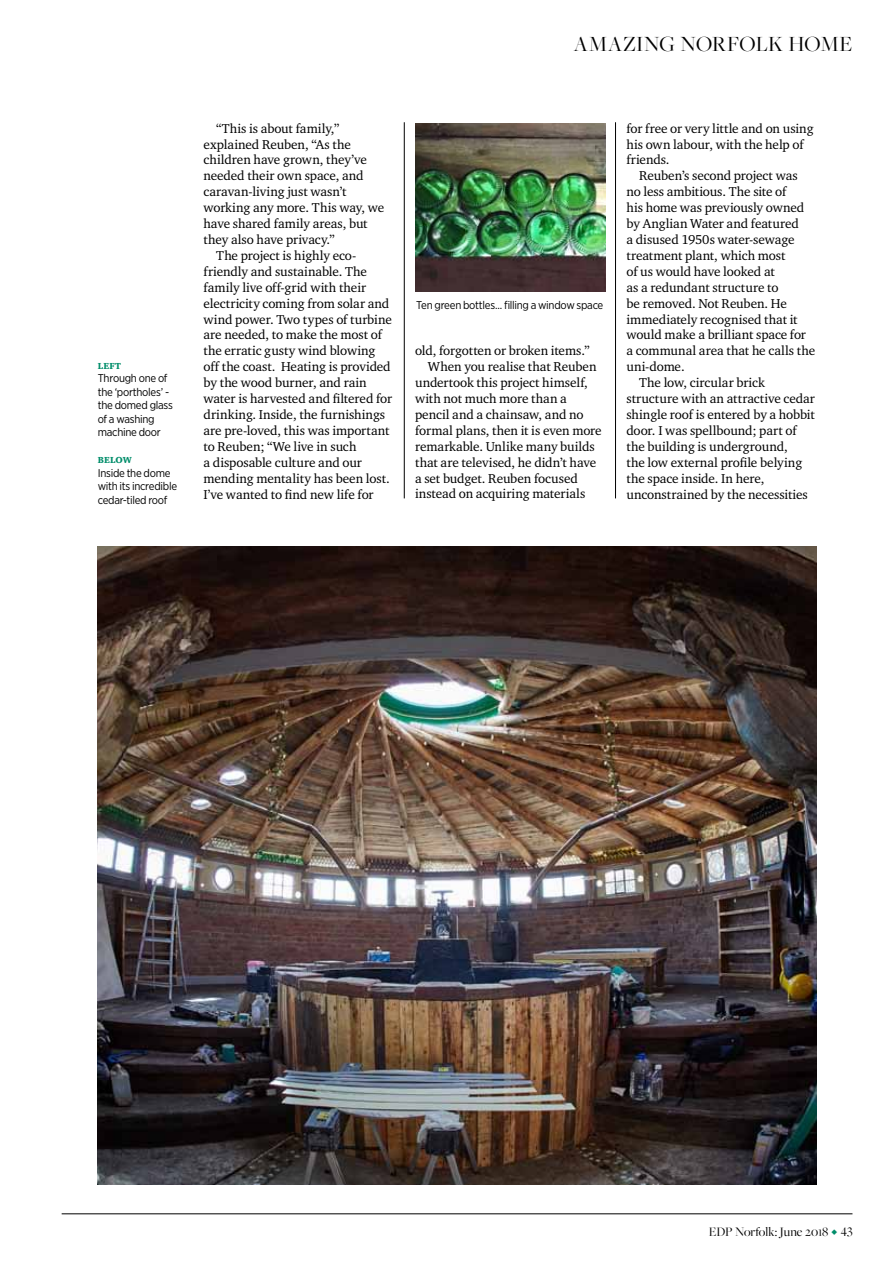
<style>
.page{position:relative;width:893px;height:1263px;background:#fff}
.page>*{position:absolute;margin:0;border:0;box-sizing:border-box;transform-origin:0 0}
.t1{font:22.5px "Freight Big Pro";letter-spacing:.03em;color:#000}
.t2{font:13.5px "Freight Big Pro";letter-spacing:-.01em;color:#000}
.t3{font:13.2px/15.9px "Charter ITCA";letter-spacing:-.005em;color:#000}
.t4{font:11.25px/13.5px "Gotham Narrow";letter-spacing:-.025em;color:#000}
.t5{font:900 9px "Charter ITCA";letter-spacing:.02em;color:#008d6a}
</style>
<div class="page">
<img style="left:98px;top:546px;width:718px;height:639px">
<hr style="left:62px;top:1213px;width:790px;height:1px;background:#000">
<hr style="left:404px;top:122px;width:1px;height:376px;background:#000">
<hr style="left:615px;top:122px;width:1px;height:376px;background:#000">
<img style="left:415px;top:124px;width:190px;height:168px">
<h1 class="t1" style="left:574px;top:29px;width:276px">AMAZING NORFOLK HOME</h1>
<p class="t5" style="left:98px;top:360px;width:25px">LEFT</p>
<p class="t4" style="left:98px;top:371px;width:77px">Through one of the ‘portholes’ - the domed glass of a washing machine door</p>
<p class="t5" style="left:98px;top:455px;width:36px">BELOW</p>
<p class="t4" style="left:98px;top:466px;width:81px">Inside the dome with its incredible cedar-tiled roof</p>
<p class="t3" style="left:216px;top:120px;width:125px">“This is about family,”</p>
<p class="t3" style="left:203px;top:136px;width:149px">explained Reuben, “As the</p>
<p class="t3" style="left:203px;top:152px;width:165px">children have grown, they’ve</p>
<p class="t3" style="left:203px;top:168px;width:162px">needed their own space, and</p>
<p class="t3" style="left:203px;top:184px;width:145px">caravan-living just wasn’t</p>
<p class="t3" style="left:203px;top:199px;width:182px">working any more. This way, we</p>
<p class="t3" style="left:203px;top:215px;width:166px">have shared family areas, but</p>
<p class="t3" style="left:203px;top:231px;width:133px">they also have privacy.”</p>
<p class="t3" style="left:216px;top:247px;width:142px">The project is highly eco-</p>
<p class="t3" style="left:203px;top:263px;width:165px">friendly and sustainable. The</p>
<p class="t3" style="left:203px;top:279px;width:164px">family live off-grid with their</p>
<p class="t3" style="left:203px;top:295px;width:187px">electricity coming from solar and</p>
<p class="t3" style="left:203px;top:311px;width:190px">wind power. Two types of turbine</p>
<p class="t3" style="left:203px;top:327px;width:180px">are needed, to make the most of</p>
<p class="t3" style="left:203px;top:343px;width:174px">the erratic gusty wind blowing</p>
<p class="t3" style="left:203px;top:358px;width:189px">off the coast. Heating is provided</p>
<p class="t3" style="left:203px;top:374px;width:165px">by the wood burner, and rain</p>
<p class="t3" style="left:203px;top:390px;width:190px">water is harvested and filtered for</p>
<p class="t3" style="left:203px;top:406px;width:183px">drinking. Inside, the furnishings</p>
<p class="t3" style="left:203px;top:422px;width:187px">are pre-loved, this was important</p>
<p class="t3" style="left:203px;top:438px;width:154px">to Reuben; “We live in such</p>
<p class="t3" style="left:203px;top:454px;width:160px">a disposable culture and our</p>
<p class="t3" style="left:203px;top:470px;width:188px">mending mentality has been lost.</p>
<p class="t3" style="left:203px;top:486px;width:172px">I’ve wanted to find new life for</p>
<p class="t4" style="left:416px;top:298px;width:189px">Ten green bottles... filling a window space</p>
<p class="t3" style="left:415px;top:342px;width:176px">old, forgotten or broken items.”</p>
<p class="t3" style="left:428px;top:358px;width:170px">When you realise that Reuben</p>
<p class="t3" style="left:415px;top:374px;width:174px">undertook this project himself,</p>
<p class="t3" style="left:415px;top:390px;width:153px">with not much more than a</p>
<p class="t3" style="left:415px;top:406px;width:170px">pencil and a chainsaw, and no</p>
<p class="t3" style="left:415px;top:422px;width:188px">formal plans, then it is even more</p>
<p class="t3" style="left:415px;top:438px;width:181px">remarkable. Unlike many builds</p>
<p class="t3" style="left:415px;top:454px;width:183px">that are televised, he didn’t have</p>
<p class="t3" style="left:415px;top:470px;width:164px">a set budget. Reuben focused</p>
<p class="t3" style="left:415px;top:486px;width:172px">instead on acquiring materials</p>
<p class="t3" style="left:626px;top:120px;width:189px">for free or very little and on using his own labour, with the help of friends.</p>
<p class="t3" style="left:639px;top:168px;width:160px">Reuben’s second project was</p>
<p class="t3" style="left:626px;top:184px;width:161px">no less ambitious. The site of</p>
<p class="t3" style="left:626px;top:199px;width:179px">his home was previously owned</p>
<p class="t3" style="left:626px;top:215px;width:174px">by Anglian Water and featured</p>
<p class="t3" style="left:626px;top:231px;width:170px">a disused 1950s water-sewage</p>
<p class="t3" style="left:626px;top:247px;width:161px">treatment plant, which most</p>
<p class="t3" style="left:626px;top:263px;width:150px">of us would have looked at</p>
<p class="t3" style="left:626px;top:279px;width:154px">as a redundant structure to</p>
<p class="t3" style="left:626px;top:295px;width:162px">be removed. Not Reuben. He</p>
<p class="t3" style="left:626px;top:311px;width:173px">immediately recognised that it</p>
<p class="t3" style="left:626px;top:327px;width:181px">would make a brilliant space for</p>
<p class="t3" style="left:626px;top:343px;width:190px">a communal area that he calls the</p>
<p class="t3" style="left:626px;top:358px;width:60px">uni-dome.</p>
<p class="t3" style="left:639px;top:374px;width:127px">The low, circular brick</p>
<p class="t3" style="left:626px;top:390px;width:190px">structure with an attractive cedar</p>
<p class="t3" style="left:626px;top:406px;width:190px">shingle roof is entered by a hobbit</p>
<p class="t3" style="left:626px;top:422px;width:172px">door. I was spellbound; part of</p>
<p class="t3" style="left:626px;top:438px;width:163px">the building is underground,</p>
<p class="t3" style="left:626px;top:454px;width:177px">the low external profile belying</p>
<p class="t3" style="left:626px;top:470px;width:139px">the space inside. In here,</p>
<p class="t3" style="left:626px;top:486px;width:183px">unconstrained by the necessities</p>
<p class="t2" style="left:709px;top:1223px;width:145px">EDP NORFOLK: JUNE 2018 43</p>
</div>
